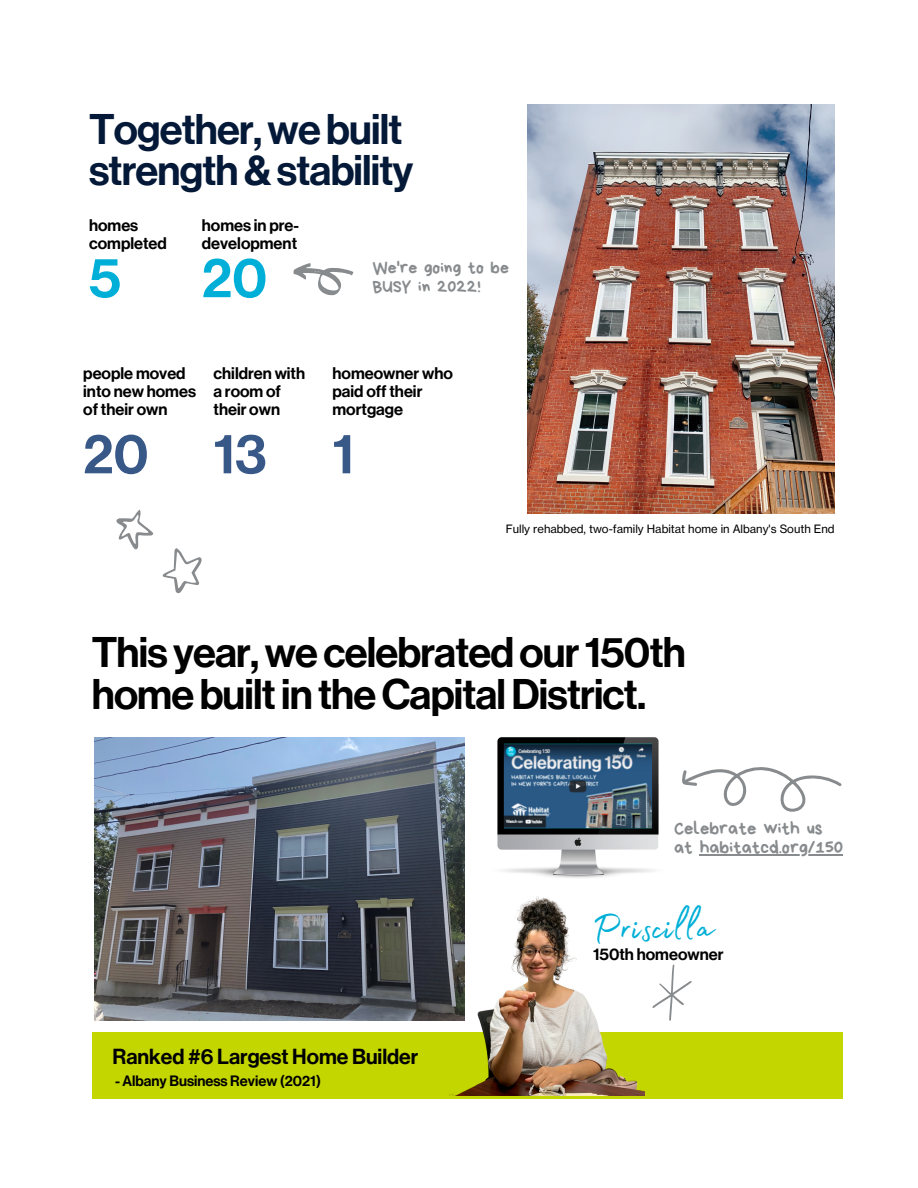
<style>
.page{position:relative;width:918px;height:1188px;background:#fff}
.page>*{position:absolute;margin:0;border:0;box-sizing:border-box;transform-origin:0 0}
.t1{font:55.35px "N Haas Grotesk DS Pro 65 Md";color:#385988}
.t2{font:55.35px "N Haas Grotesk DS Pro 65 Md";color:#00afd7}
.t3{font:49.65px "Madelyn Fill";color:#00afd7}
.t4{font:42px/41.7px "N Haas Grotesk DS Pro 65 Md";letter-spacing:-.02em;color:#000}
.t5{font:42px/41.7px "N Haas Grotesk DS Pro 65 Md";letter-spacing:-.02em;color:#041937}
.t6{font:21.3px "N Haas Grotesk DS Pro 65 Md";color:#000}
.t7{font:18.6px/19.2px "Bryndan Write";color:#888b8d}
.t8{font:17.85px/18.9px "Bryndan Write";color:#888b8d}
.t9{font:16.5px/18px "N Haas Grotesk DS Pro 65 Md";color:#000}
.t10{font:14.7px "N Haas Grotesk DS Pro 65 Md";color:#000}
.t11{font:11.4px "N Haas Grotesk TX Pro 55 Rg";color:#000}
</style>
<div class="page">
<img style="left:527px;top:104px;width:308px;height:410px">
<svg style="left:293px;top:263px;width:60px;height:32px"></svg>
<svg style="left:163px;top:548px;width:39px;height:46px"></svg>
<svg style="left:116px;top:510px;width:37px;height:40px"></svg>
<svg style="left:652px;top:965px;width:40px;height:56px"></svg>
<div style="left:92px;top:1033px;width:750px;height:66px;background:#c4d600"></div>
<img style="left:94px;top:737px;width:370px;height:284px">
<img style="left:439px;top:871px;width:206px;height:225px">
<img style="left:485px;top:738px;width:174px;height:142px">
<svg style="left:682px;top:767px;width:161px;height:89px"></svg>
<hr style="left:700px;top:854px;width:143px;height:1px;background:#888b8d">
<p class="t5" style="left:89px;top:109px;width:326px">Together,webuilt strength&amp;stability</p>
<p class="t9" style="left:89px;top:217px;width:79px">homes completed</p>
<p class="t2" style="left:89px;top:246px;width:33px">5</p>
<p class="t9" style="left:202px;top:217px;width:99px">homes in pre&shy;development</p>
<p class="t2" style="left:202px;top:246px;width:67px">20</p>
<p class="t9" style="left:83px;top:365px;width:104px">people moved</p>
<p class="t9" style="left:83px;top:383px;width:114px">into new homes</p>
<p class="t9" style="left:83px;top:401px;width:86px">of their own</p>
<p class="t1" style="left:83px;top:422px;width:67px">20</p>
<p class="t9" style="left:214px;top:365px;width:93px">children with a room of their own</p>
<p class="t1" style="left:214px;top:422px;width:55px">13</p>
<p class="t8" style="left:372px;top:258px;width:138px">We're going to be<br>BUSY in 2022!</p>
<p class="t9" style="left:333px;top:365px;width:122px">homeowner who paid off their</p>
<p class="t9" style="left:333px;top:401px;width:72px">mortgage</p>
<p class="t1" style="left:333px;top:422px;width:23px">1</p>
<p class="t11" style="left:506px;top:522px;width:330px">Fully rehabbed, two-family Habitat home in Albany's South End</p>
<p class="t4" style="left:92px;top:632px;width:596px">This year,wecelebratedour150th homebuiltintheCapitalDistrict.</p>
<p class="t7" style="left:674px;top:819px;width:171px">Celebrate with us at habitatcd.org/150</p>
<p class="t6" style="left:113px;top:1044px;width:307px">Ranked #6 Largest Home Builder</p>
<p class="t10" style="left:115px;top:1073px;width:208px">- Albany Business Review (2021)</p>
<p class="t3" style="left:592px;top:890px;width:123px">Priscilla</p>
<p class="t9" style="left:593px;top:945px;width:132px">150th homeowner</p>
</div>
